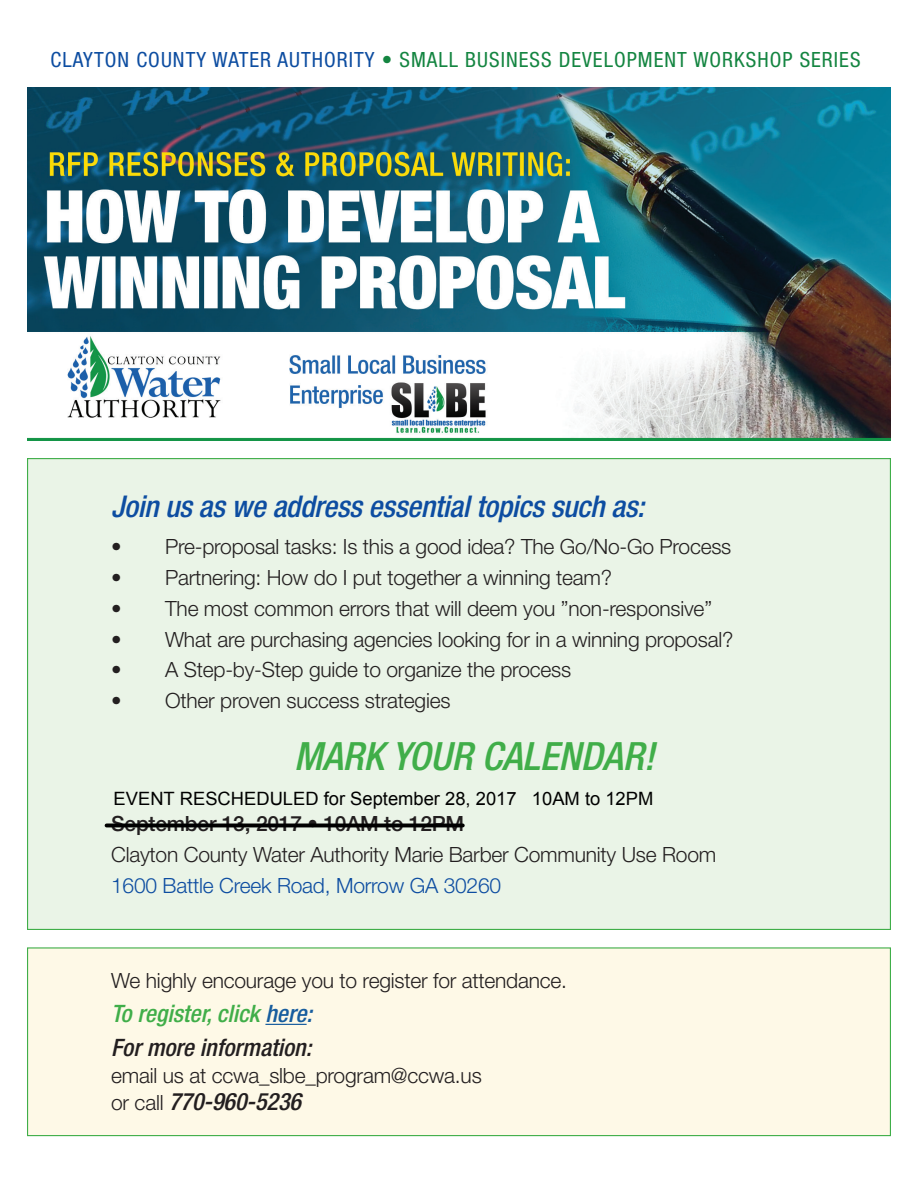
<style>
.page{position:relative;width:918px;height:1188px;background:#fff}
.page>*{position:absolute;margin:0;border:0;box-sizing:border-box;transform-origin:0 0}
.t1{font:italic 500 condensed 39px "Helvetica Neue LT Std";color:#40ae49}
.t2{font:italic 500 condensed 30px "Helvetica Neue LT Std";letter-spacing:-.01em;color:#0d4da1}
.t3{font:italic 500 condensed 24px/33.8px "Helvetica Neue LT Std";color:#231f20}
.t4{font:300 21px "Helvetica Neue LT Std";letter-spacing:-.01em;color:#231f20}
.t5{font:condensed 21px "Helvetica Neue LT Std";letter-spacing:.05em;color:#148541}
.t6{font:300 21px "Helvetica Neue LT Std";letter-spacing:-.01em;color:#0d4da1}
.t7{font:500 21px "Helvetica Neue LT Std";letter-spacing:-.01em;color:#231f20}
.t8{font:18.3px "Arial";color:#000}
.s1{color:#0d4da1}
.s2{color:#40ae49}
.s3{color:#175d9e}
.s4{font-weight:300;font-style:normal;font-stretch:normal;font-size:21px}
</style>
<div class="page">
<div style="left:27px;top:458px;width:864px;height:472px;background:#eaf4e7;border:1px solid #40ae49"></div>
<img style="left:27px;top:87px;width:864px;height:354px">
<div style="left:27px;top:947px;width:864px;height:189px;background:#fef9e7;border:1px solid #40ae49"></div>
<hr style="left:265px;top:1024px;width:42px;height:1px;background:#175d9e">
<hr style="left:107px;top:824px;width:356px;height:3px;background:#000">
<p class="t5" style="left:51px;top:48px;width:811px"><span class="s1">CLAYTON COUNTY WATER AUTHORITY</span> • SMALL BUSINESS DEVELOPMENT WORKSHOP SERIES</p>
<h2 class="t2" style="left:111px;top:488px;width:535px">Join us as we address essential topics such as:</h2>
<p class="t4" style="left:111px;top:534px;width:622px">• Pre-proposal tasks: Is this a good idea? The Go/No-Go Process</p>
<p class="t4" style="left:111px;top:565px;width:502px">• Partnering: How do I put together a winning team?</p>
<p class="t4" style="left:111px;top:596px;width:602px">• The most common errors that will deem you ”non-responsive”</p>
<p class="t4" style="left:111px;top:626px;width:624px">• What are purchasing agencies looking for in a winning proposal?</p>
<p class="t4" style="left:111px;top:657px;width:462px">• A Step-by-Step guide to organize the process</p>
<p class="t4" style="left:111px;top:688px;width:341px">• Other proven success strategies</p>
<h1 class="t1" style="left:294px;top:733px;width:362px">MARK YOUR CALENDAR!</h1>
<p class="t8" style="left:114px;top:787px;width:541px">EVENT RESCHEDULED for September 28, 2017 10AM to 12PM</p>
<p class="t7" style="left:111px;top:811px;width:355px">September 13, 2017 • 10AM to 12PM</p>
<p class="t4" style="left:111px;top:842px;width:607px">Clayton County Water Authority Marie Barber Community Use Room</p>
<p class="t6" style="left:111px;top:872px;width:392px">1600 Battle Creek Road, Morrow GA 30260</p>
<p class="t4" style="left:111px;top:968px;width:457px">We highly encourage you to register for attendance.</p>
<p class="t3" style="left:111px;top:997px;width:203px"><span class="s2">To register, click</span> <span class="s3">here:<br></span>For more information:</p>
<p class="t4" style="left:111px;top:1062px;width:372px">email us at ccwa_slbe_program@ccwa.us</p>
<p class="t3" style="left:111px;top:1085px;width:191px"><span class="s4">or call</span> 770-960-5236</p>
</div>
